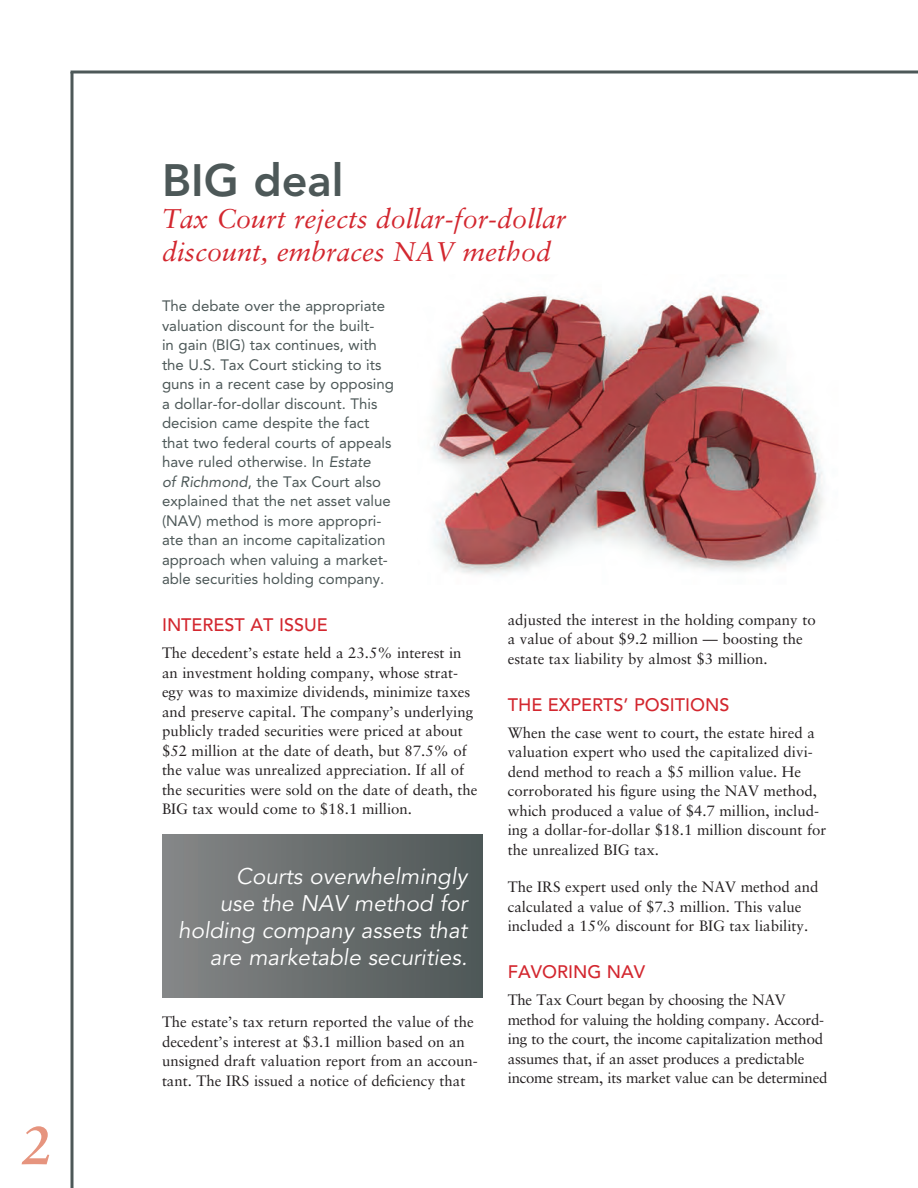
<style>
.page{position:relative;width:918px;height:1188px;background:#fff}
.page>*{position:absolute;margin:0;border:0;box-sizing:border-box;transform-origin:0 0}
.t1{font:italic 700 54px "Sabon LT Std";color:#e6947e}
.t2{font:800 45px "Avenir LT Std";color:#4d5858}
.t3{font:italic 27px/32.4px "Sabon LT Std";color:#d3272f}
.t4{font:italic 22.5px/27px "Avenir LT Std";color:#fff;text-align:right}
.t5{font:500 18px "Avenir LT Std";color:#d3272f}
.t6{font:15px/19.5px "Sabon LT Std";color:#231f20}
.t7{font:15px/19.5px "Avenir LT Std";color:#4d5858}
.s1{font-style:italic}
</style>
<div class="page">
<svg style="left:70px;top:72px;width:4px;height:1116px;background:#798181"></svg>
<svg style="left:71px;top:70px;width:847px;height:4px;background:#788181"></svg>
<img style="left:432px;top:293px;width:391px;height:282px">
<div style="left:162px;top:834px;width:320px;height:164px;background:linear-gradient(to right,#858687,#4e5757)"></div>
<h1 class="t1" style="left:21px;top:1113px;width:32px">2</h1>
<h2 class="t2" style="left:162px;top:154px;width:183px">BIG deal</h2>
<h3 class="t3" style="left:162px;top:203px;width:406px">Tax Court rejects dollar-for-dollar discount, embraces NAV method</h3>
<p class="t7" style="left:162px;top:297px;width:234px">The debate over the appropriate valuation discount for the built-<br>in gain (BIG) tax continues, with the U.S. Tax Court sticking to its guns in a recent case by opposing a dollar-for-dollar discount. This decision came despite the fact that two federal courts of appeals have ruled otherwise. In <span class="s1">Estate<br>of Richmond</span>, the Tax Court also explained that the net asset value (NAV) method is more appropri&shy;ate than an income capitalization approach when valuing a market&shy;able securities holding company.</p>
<p class="t5" style="left:162px;top:615px;width:167px">INTEREST AT ISSUE</p>
<p class="t6" style="left:162px;top:643px;width:317px">The decedent’s estate held a 23.5% interest in an investment holding company, whose strat&shy;egy was to maximize dividends, minimize taxes and preserve capital. The company’s underlying publicly traded securities were priced at about $52 million at the date of death, but 87.5% of the value was unrealized appreciation. If all of the securities were sold on the date of death, the BIG tax would come to $18.1 million.</p>
<h3 class="t4" style="left:178px;top:863px;width:290px">Courts overwhelmingly<br>use the NAV method for holding company assets that are marketable securities.</h3>
<p class="t6" style="left:162px;top:1012px;width:317px">The estate’s tax return reported the value of the decedent’s interest at $3.1 million based on an unsigned draft valuation report from an accoun&shy;tant. The IRS issued a notice of deficiency that</p>
<p class="t6" style="left:508px;top:610px;width:309px">adjusted the interest in the holding company to a value of about $9.2 million — boosting the estate tax liability by almost $3 million.</p>
<p class="t5" style="left:508px;top:694px;width:223px">THE EXPERTS’ POSITI ONS</p>
<p class="t6" style="left:508px;top:723px;width:320px">When the case went to court, the estate hired a valuation expert who used the capitalized divi&shy;dend method to reach a $5 million value. He corroborated his figure using the NAV method, which produced a value of $4.7 million, includ&shy;ing a dollar-for-dollar $18.1 million discount for the unrealized BIG tax.</p>
<p class="t6" style="left:508px;top:877px;width:312px">The IRS expert used only the NAV method and calculated a value of $7.3 million. This value included a 15% discount for BIG tax liability.</p>
<p class="t5" style="left:508px;top:962px;width:113px">FAVORI NG NAV</p>
<p class="t6" style="left:508px;top:990px;width:321px">The Tax Court began by choosing the NAV method for valuing the holding company. Accord&shy;ing to the court, the income capitalization method assumes that, if an asset produces a predictable income stream, its market value can be determined</p>
</div>
